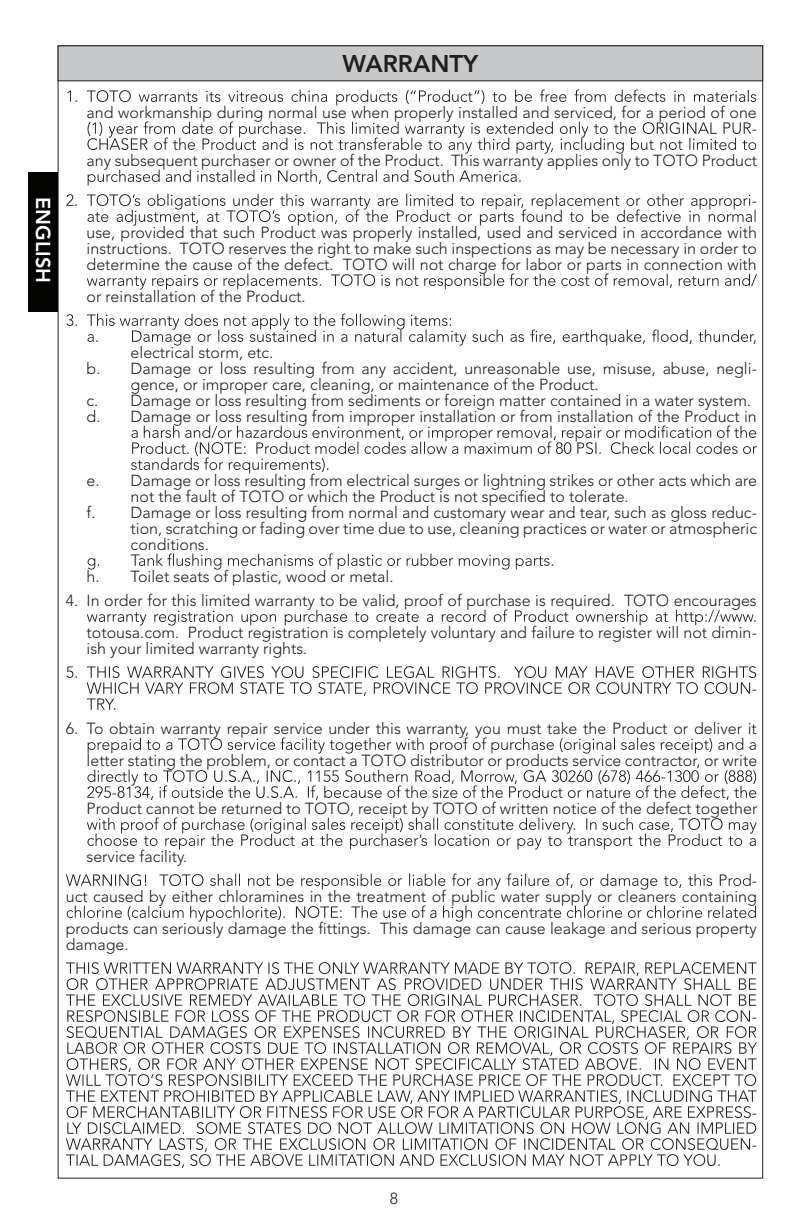
<style>
.page{position:relative;width:792px;height:1224px;background:#fff}
.page>*{position:absolute;margin:0;border:0;box-sizing:border-box;transform-origin:0 0}
.t1{font:800 24px "Avenir LT Std";color:#231f20}
.t2{font:800 20px "Avenir LT Std";color:#fff}
.t3{font:300 16px/16px "Avenir LT Std";color:#231f20;text-align:right}
</style>
<div class="page">
<div style="left:29px;top:173px;width:29px;height:139px;background:#040503"></div>
<div style="left:58px;top:46px;width:705px;height:35px;background:#c7c8ca"></div>
<div style="left:58px;top:45px;width:705px;height:36px;border:1px solid #231f20"></div>
<svg style="left:67px;top:90px;width:10px;height:12px"></svg>
<svg style="left:87px;top:89px;width:669px;height:16px"></svg>
<svg style="left:87px;top:121px;width:669px;height:33px"></svg>
<svg style="left:88px;top:170px;width:433px;height:15px"></svg>
<svg style="left:66px;top:194px;width:11px;height:12px"></svg>
<svg style="left:87px;top:194px;width:669px;height:32px"></svg>
<svg style="left:87px;top:273px;width:670px;height:17px"></svg>
<svg style="left:66px;top:313px;width:690px;height:33px"></svg>
<svg style="left:131px;top:425px;width:626px;height:48px"></svg>
<svg style="left:88px;top:558px;width:11px;height:12px"></svg>
<svg style="left:131px;top:553px;width:422px;height:17px"></svg>
<svg style="left:87px;top:609px;width:669px;height:17px"></svg>
<svg style="left:66px;top:666px;width:11px;height:12px"></svg>
<svg style="left:87px;top:666px;width:669px;height:44px"></svg>
<svg style="left:88px;top:737px;width:668px;height:17px"></svg>
<svg style="left:87px;top:770px;width:669px;height:30px"></svg>
<svg style="left:87px;top:817px;width:670px;height:33px"></svg>
<svg style="left:66px;top:873px;width:685px;height:17px"></svg>
<svg style="left:67px;top:905px;width:689px;height:17px"></svg>
<svg style="left:66px;top:962px;width:691px;height:206px"></svg>
<p class="t2" style="left:55px;top:197px;width:87px;rotate:90deg">ENGLISH</p>
<h1 class="t1" style="left:342px;top:50px;width:137px">WARRANTY</h1>
<p class="t3" style="left:87px;top:104px;width:672px">and workmanship during normal use when properly installed and serviced, for a period of one -</p>
<p class="t3" style="left:87px;top:152px;width:672px">any subsequent purchaser or owner of the Product. This warranty applies only to TOTO Product</p>
<p class="t3" style="left:87px;top:184px;width:672px;line-height:32px">-<br>use, provided that such Product was properly installed, used and serviced in accordance with</p>
<p class="t3" style="left:87px;top:240px;width:672px;text-align:left">instructions. TOTO reserves the right to make such inspections as may be necessary in order to determine the cause of the defect. TOTO will not charge for labor or parts in connection with</p>
<p class="t3" style="left:87px;top:288px;width:221px">or reinstallation of the Product.</p>
<p class="t3" style="left:131px;top:344px;width:144px">electrical storm, etc.</p>
<p class="t3" style="left:87px;top:360px;width:672px">b. Damage or loss resulting from any accident, unreasonable use, misuse, abuse, negli-</p>
<p class="t3" style="left:131px;top:376px;width:470px">gence, or improper care, cleaning, or maintenance of the Product.</p>
<p class="t3" style="left:87px;top:392px;width:666px">c. Damage or loss resulting from sediments or foreign matter contained in a water system.</p>
<p class="t3" style="left:87px;top:408px;width:672px">d. Damage or loss resulting from improper installation or from installation of the Product in</p>
<p class="t3" style="left:87px;top:472px;width:672px">e. Damage or loss resulting from electrical surges or lightning strikes or other acts which are</p>
<p class="t3" style="left:131px;top:488px;width:500px">not the fault of TOTO or which the Product is not specified to tolerate.</p>
<p class="t3" style="left:87px;top:504px;width:672px">f. Damage or loss resulting from normal and customary wear and tear, such as gloss reduc-</p>
<p class="t3" style="left:131px;top:520px;width:628px">tion, scratching or fading over time due to use, cleaning practices or water or atmospheric</p>
<p class="t3" style="left:131px;top:536px;width:80px">conditions.</p>
<p class="t3" style="left:87px;top:568px;width:308px">h. Toilet seats of plastic, wood or metal.</p>
<p class="t3" style="left:66px;top:584px;width:693px;line-height:32px">4. In order for this limited warranty to be valid, proof of purchase is required. TOTO encourages totousa.com. Product registration is completely voluntary and failure to register will not dimin-</p>
<p class="t3" style="left:87px;top:640px;width:222px">ish your limited warranty rights.</p>
<p class="t3" style="left:752px;top:680px;width:7px">-</p>
<p class="t3" style="left:66px;top:712px;width:693px;line-height:32px">6. To obtain warranty repair service under this warranty, you must take the Product or deliver it letter stating the problem, or contact a TOTO distributor or products service contractor, or write</p>
<p class="t3" style="left:87px;top:800px;width:672px">Product cannot be returned to TOTO, receipt by TOTO of written notice of the defect together</p>
<p class="t3" style="left:87px;top:848px;width:102px">service facility.</p>
<p class="t3" style="left:66px;top:872px;width:693px">-<br>uct caused by either chloramines in the treatment of public water supply or cleaners containing</p>
<p class="t3" style="left:66px;top:920px;width:693px;text-align:left">products can seriously damage the fittings. This damage can cause leakage and serious property damage.</p>
<p class="t3" style="left:752px;top:1008px;width:7px">-</p>
<p class="t3" style="left:390px;top:1190px;width:10px">8</p>
<p class="t3" style="left:752px;top:1096px;width:7px;line-height:32px;text-align:left">- -</p>
</div>
